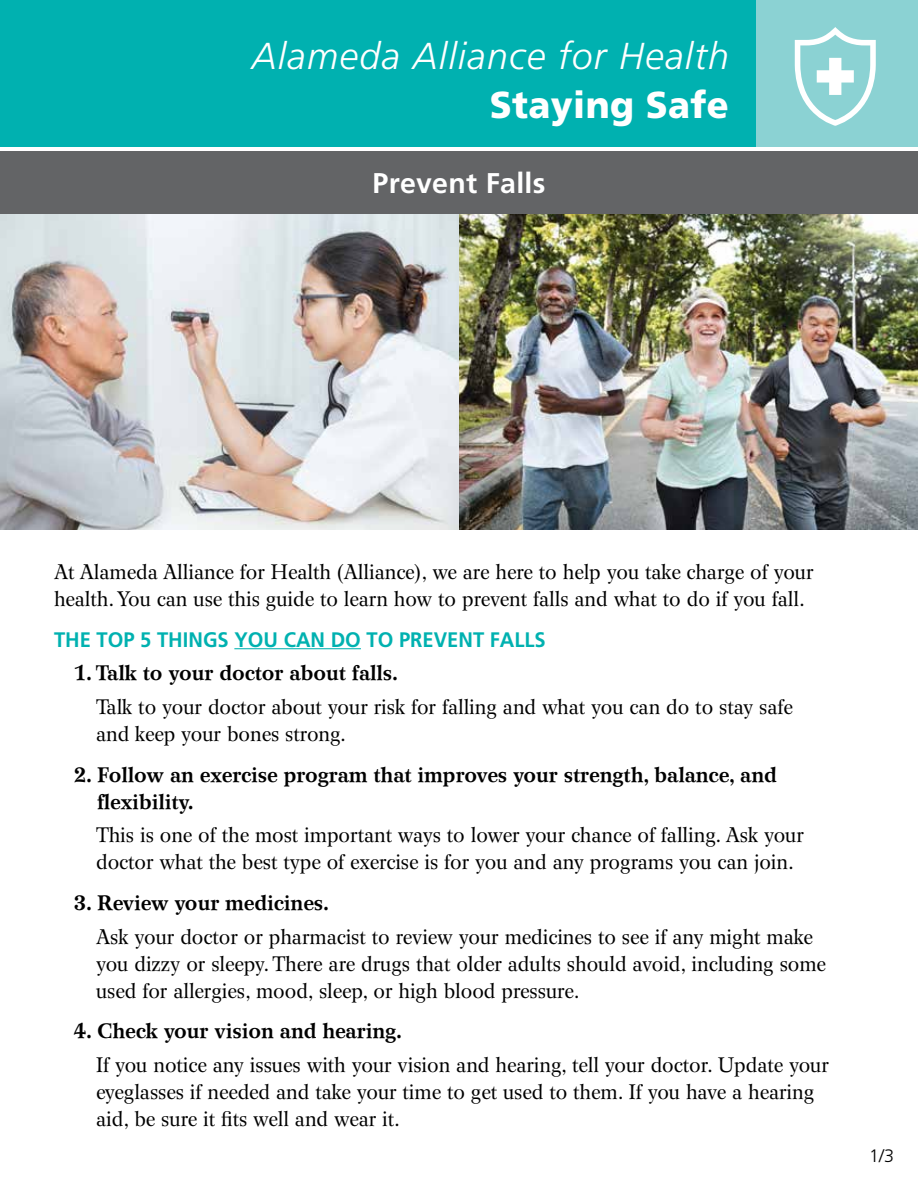
<style>
.page{position:relative;width:918px;height:1188px;background:#fff}
.page>*{position:absolute;margin:0;border:0;box-sizing:border-box;transform-origin:0 0}
.t1{font:italic 43.05px "Wilke";letter-spacing:.01em;color:#fff}
.t2{font:italic 300 37.5px "Frutiger";letter-spacing:.03em;color:#fff}
.t3{font:900 37.5px "Frutiger";letter-spacing:.01em;color:#fff;scale:.96 1}
.t4{font:700 36px "Frutiger";color:#fff}
.t5{font:700 28.5px "Frutiger";letter-spacing:.01em;color:#fff}
.t6{font:21px/27px "Wilke";color:#000;scale:.96 1}
.t7{font:700 21px/27px "Wilke LT";color:#000;scale:.96 1}
.t8{font:700 21px "Frutiger";color:#00b1b0;scale:.96 1}
.t9{font:300 18px "Frutiger";color:#000}
</style>
<div class="page">
<div style="left:756px;top:0;width:162px;height:147px;background:#8bd2d3"></div>
<div style="left:0;top:0;width:756px;height:147px;background:#00b1b0"></div>
<div style="left:0;top:152px;width:918px;height:63px;background:#636466"></div>
<hr style="left:234px;top:648px;width:127px;height:1px;background:#00b1b0">
<img style="left:0;top:215px;width:918px;height:315px">
<svg style="left:795px;top:27px;width:81px;height:99px"></svg>
<h2 class="t2" style="left:252px;top:35px;width:479px">Alameda Alliance for Health</h2>
<h2 class="t3" style="left:490px;top:83px;width:250px">Staying Safe</h2>
<h1 class="t1" style="left:108px;top:42px;width:623px">We want you and your baby to be</h1>
<h3 class="t4" style="left:377px;top:164px;width:174px">Safe Sleep</h3>
<h3 class="t5" style="left:373px;top:166px;width:174px">Prevent Falls</h3>
<p class="t6" style="left:54px;top:559px;width:793px">At Alameda Alliance for Health (Alliance), we are here to help you take charge of your health. You can use this guide to learn how to prevent falls and what to do if you fall.</p>
<p class="t8" style="left:54px;top:627px;width:514px">THE TOP 5 THINGS YOU CAN DO TO PREVENT FALLS</p>
<p class="t7" style="left:74px;top:660px;width:339px">1. Talk to your doctor about falls.</p>
<p class="t6" style="left:96px;top:694px;width:727px">Talk to your doctor about your risk for falling and what you can do to stay safe and keep your bones strong.</p>
<p class="t7" style="left:97px;top:761px;width:709px;text-indent:-23px">2. Follow an exercise program that improves your strength, balance, and flexibility.</p>
<p class="t6" style="left:96px;top:822px;width:739px">This is one of the most important ways to lower your chance of falling. Ask your doctor what the best type of exercise is for you and any programs you can join.</p>
<p class="t7" style="left:74px;top:889px;width:267px">3. Review your medicines.</p>
<p class="t6" style="left:96px;top:923px;width:762px">Ask your doctor or pharmacist to review your medicines to see if any might make you dizzy or sleepy. There are drugs that older adults should avoid, including some used for allergies, mood, sleep, or high blood pressure.</p>
<p class="t7" style="left:74px;top:1017px;width:343px">4. Check your vision and hearing.</p>
<p class="t6" style="left:96px;top:1051px;width:765px">If you notice any issues with your vision and hearing, tell your doctor. Update your eyeglasses if needed and take your time to get used to them. If you have a hearing aid, be sure it fits well and wear it.</p>
<p class="t9" style="left:869px;top:1145px;width:27px">1/3</p>
</div>
